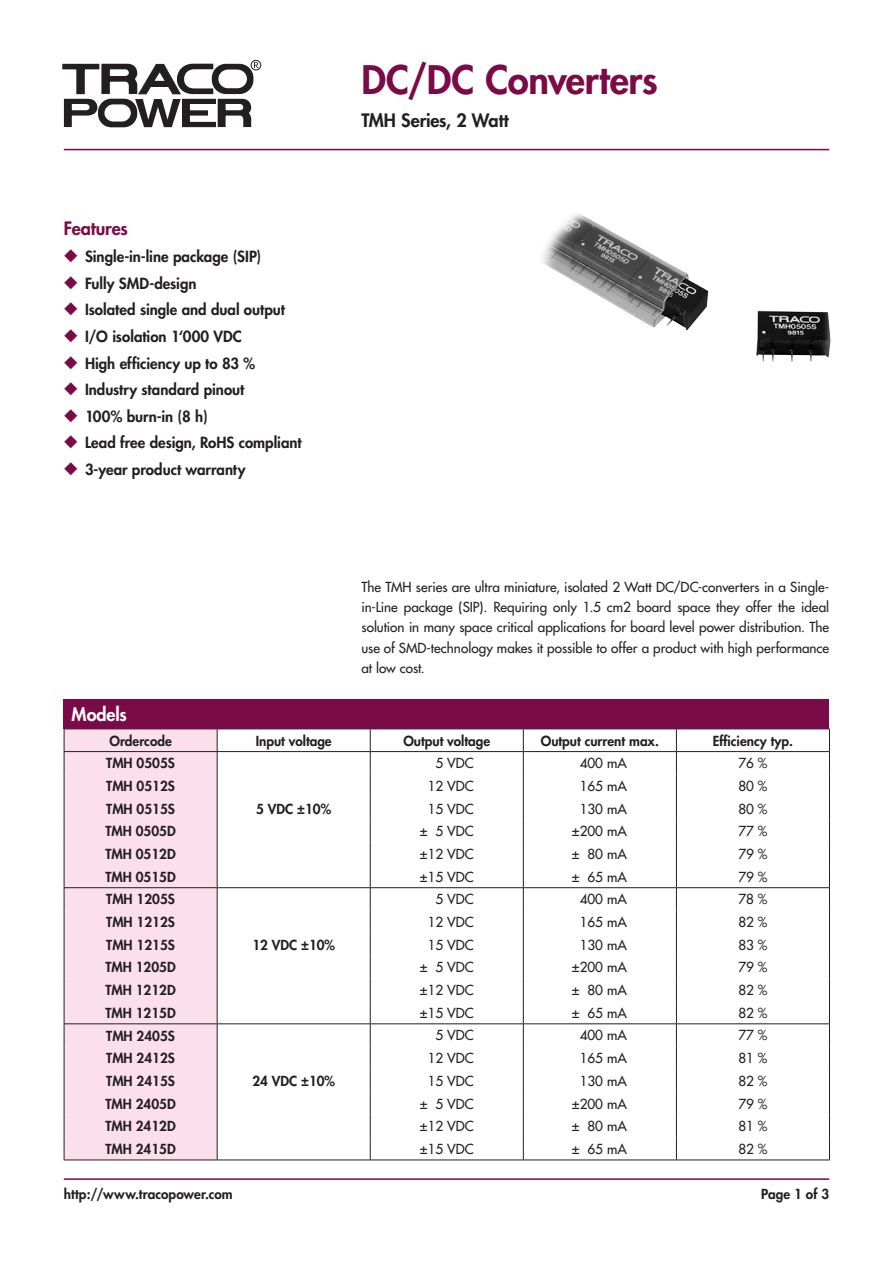
<style>
.page{position:relative;width:893px;height:1263px;background:#fff}
.page>*{position:absolute;margin:0;border:0;box-sizing:border-box;transform-origin:0 0}
.t1{font:800 38.25px "Futura";letter-spacing:-.005em;color:#7b0b46}
.t2{font:800 18px "Futura";letter-spacing:-.01em;color:#231f20}
.Features_Heavy{font:800 18px "Futura";letter-spacing:-.01em;color:#7b0b46}
.t3{font:800 18px "Futura";letter-spacing:-.005em;color:#fff}
.Features_Heavy-2{font:800 15px "Futura";color:#231f20}
.Text_medium{font:13.5px/20.2px "Futura";color:#231f20;text-align:justify}
.Tabelle_Heavy{font:800 13.5px "Futura";color:#231f20}
.Tabelle_Heavy-2{font:13.5px "Futura";color:#231f20}
.s1{color:#7b0b46}
</style>
<div class="page">
<div style="left:251px;top:60px;width:10px;height:10px;border:1px solid #231f20;border-radius:50%"></div>
<svg style="left:62px;top:62px;width:197px;height:65px"></svg>
<hr style="left:64px;top:1178px;width:765px;height:2px;background:#7b0b46">
<hr style="left:64px;top:149px;width:765px;height:1px;background:#7b0b46">
<div style="left:65px;top:730px;width:152px;height:430px;background:#fbdfeb"></div>
<hr style="left:64px;top:729px;width:153px;height:1px;background:#231f20">
<hr style="left:217px;top:729px;width:153px;height:1px;background:#231f20">
<hr style="left:370px;top:729px;width:153px;height:1px;background:#231f20">
<hr style="left:523px;top:729px;width:153px;height:1px;background:#231f20">
<hr style="left:676px;top:729px;width:154px;height:1px;background:#231f20">
<hr style="left:64px;top:751px;width:153px;height:1px;background:#231f20">
<hr style="left:217px;top:751px;width:153px;height:1px;background:#231f20">
<hr style="left:370px;top:751px;width:153px;height:1px;background:#231f20">
<hr style="left:523px;top:751px;width:153px;height:1px;background:#231f20">
<hr style="left:676px;top:751px;width:154px;height:1px;background:#231f20">
<hr style="left:64px;top:887px;width:153px;height:1px;background:#231f20">
<hr style="left:217px;top:887px;width:153px;height:1px;background:#231f20">
<hr style="left:370px;top:887px;width:153px;height:1px;background:#231f20">
<hr style="left:523px;top:887px;width:153px;height:1px;background:#231f20">
<hr style="left:676px;top:887px;width:154px;height:1px;background:#231f20">
<svg style="left:370px;top:729px;width:1px;height:431px"></svg>
<svg style="left:523px;top:729px;width:1px;height:431px"></svg>
<svg style="left:676px;top:729px;width:1px;height:431px"></svg>
<svg style="left:829px;top:729px;width:1px;height:431px"></svg>
<hr style="left:64px;top:1160px;width:153px;height:1px;background:#231f20">
<hr style="left:217px;top:1160px;width:153px;height:1px;background:#231f20">
<hr style="left:370px;top:1160px;width:153px;height:1px;background:#231f20">
<hr style="left:523px;top:1160px;width:153px;height:1px;background:#231f20">
<hr style="left:676px;top:1160px;width:154px;height:1px;background:#231f20">
<svg style="left:64px;top:729px;width:1px;height:431px"></svg>
<svg style="left:217px;top:729px;width:1px;height:431px"></svg>
<hr style="left:64px;top:1023px;width:153px;height:1px;background:#231f20">
<hr style="left:217px;top:1023px;width:153px;height:1px;background:#231f20">
<hr style="left:370px;top:1023px;width:153px;height:1px;background:#231f20">
<hr style="left:523px;top:1023px;width:153px;height:1px;background:#231f20">
<hr style="left:676px;top:1023px;width:154px;height:1px;background:#231f20">
<div style="left:64px;top:699px;width:765px;height:30px;background:#7b0b46"></div>
<img style="left:542px;top:213px;width:288px;height:148px">
<p class="Features_Heavy" style="left:64px;top:217px;width:66px">Features</p>
<p class="Features_Heavy-2" style="left:64px;top:247px;width:199px"><span class="s1">◆</span> Single-in-line package (SIP)</p>
<p class="Features_Heavy-2" style="left:64px;top:274px;width:134px"><span class="s1">◆</span> Fully SMD-design</p>
<p class="Features_Heavy-2" style="left:64px;top:300px;width:223px"><span class="s1">◆</span> Isolated single and dual output</p>
<p class="Features_Heavy-2" style="left:64px;top:327px;width:180px"><span class="s1">◆</span> I/O isolation 1‘000 VDC</p>
<p class="Features_Heavy-2" style="left:64px;top:353px;width:193px"><span class="s1">◆</span> High efficiency up to 83 %</p>
<p class="Features_Heavy-2" style="left:64px;top:380px;width:182px"><span class="s1">◆</span> Industry standard pinout</p>
<p class="Features_Heavy-2" style="left:64px;top:407px;width:145px"><span class="s1">◆</span> 100% burn-in (8 h)</p>
<p class="Features_Heavy-2" style="left:64px;top:433px;width:239px"><span class="s1">◆</span> Lead free design, RoHS compliant</p>
<p class="Features_Heavy-2" style="left:64px;top:460px;width:183px"><span class="s1">◆</span> 3-year product warranty</p>
<p class="t3" style="left:72px;top:702px;width:57px">Models</p>
<p class="t1" style="left:361px;top:56px;width:298px">DC/DC Converters</p>
<p class="t2" style="left:361px;top:109px;width:149px">TMH Series, 2 Watt</p>
<p class="Text_medium" style="left:361px;top:577px;width:469px">The TMH series are ultra miniature, isolated 2 Watt DC/DC-converters in a Single&shy;in-Line package (SIP). Requiring only 1.5 cm2 board space they offer the ideal solution in many space critical applications for board level power distribution. The use of SMD-technology makes it possible to offer a product with high performance at low cost.</p>
<p class="Tabelle_Heavy" style="left:109px;top:732px;width:64px">Ordercode</p>
<p class="Tabelle_Heavy" style="left:256px;top:732px;width:78px">Input voltage</p>
<p class="Tabelle_Heavy" style="left:403px;top:732px;width:88px">Output voltage</p>
<p class="Tabelle_Heavy" style="left:541px;top:732px;width:120px">Output current max.</p>
<p class="Tabelle_Heavy" style="left:713px;top:732px;width:82px">Efficiency typ.</p>
<p class="Tabelle_Heavy" style="left:106px;top:755px;width:70px">TMH 0505S</p>
<p class="Tabelle_Heavy-2" style="left:435px;top:755px;width:40px">5 VDC</p>
<p class="Tabelle_Heavy-2" style="left:580px;top:755px;width:49px">400 mA</p>
<p class="Tabelle_Heavy-2" style="left:738px;top:755px;width:31px">76 %</p>
<p class="Tabelle_Heavy" style="left:106px;top:777px;width:70px">TMH 0512S</p>
<p class="Tabelle_Heavy-2" style="left:428px;top:777px;width:48px">12 VDC</p>
<p class="Tabelle_Heavy-2" style="left:580px;top:777px;width:49px">165 mA</p>
<p class="Tabelle_Heavy-2" style="left:738px;top:777px;width:31px">80 %</p>
<p class="Tabelle_Heavy" style="left:106px;top:800px;width:70px">TMH 0515S</p>
<p class="Tabelle_Heavy" style="left:256px;top:800px;width:76px">5 VDC ±10%</p>
<p class="Tabelle_Heavy-2" style="left:428px;top:800px;width:48px">15 VDC</p>
<p class="Tabelle_Heavy-2" style="left:580px;top:800px;width:49px">130 mA</p>
<p class="Tabelle_Heavy-2" style="left:738px;top:800px;width:31px">80 %</p>
<p class="Tabelle_Heavy" style="left:105px;top:823px;width:72px">TMH 0505D</p>
<p class="Tabelle_Heavy-2" style="left:420px;top:823px;width:55px">± 5 VDC</p>
<p class="Tabelle_Heavy-2" style="left:572px;top:823px;width:56px">±200 mA</p>
<p class="Tabelle_Heavy-2" style="left:738px;top:823px;width:31px">77 %</p>
<p class="Tabelle_Heavy" style="left:105px;top:845px;width:72px">TMH 0512D</p>
<p class="Tabelle_Heavy-2" style="left:420px;top:845px;width:55px">±12 VDC</p>
<p class="Tabelle_Heavy-2" style="left:572px;top:845px;width:56px">± 80 mA</p>
<p class="Tabelle_Heavy-2" style="left:738px;top:845px;width:31px">79 %</p>
<p class="Tabelle_Heavy" style="left:105px;top:868px;width:72px">TMH 0515D</p>
<p class="Tabelle_Heavy-2" style="left:420px;top:868px;width:55px">±15 VDC</p>
<p class="Tabelle_Heavy-2" style="left:572px;top:868px;width:56px">± 65 mA</p>
<p class="Tabelle_Heavy-2" style="left:738px;top:868px;width:31px">79 %</p>
<p class="Tabelle_Heavy" style="left:106px;top:891px;width:70px">TMH 1205S</p>
<p class="Tabelle_Heavy-2" style="left:435px;top:891px;width:40px">5 VDC</p>
<p class="Tabelle_Heavy-2" style="left:580px;top:891px;width:49px">400 mA</p>
<p class="Tabelle_Heavy-2" style="left:738px;top:891px;width:31px">78 %</p>
<p class="Tabelle_Heavy" style="left:106px;top:913px;width:70px">TMH 1212S</p>
<p class="Tabelle_Heavy-2" style="left:428px;top:913px;width:48px">12 VDC</p>
<p class="Tabelle_Heavy-2" style="left:580px;top:913px;width:49px">165 mA</p>
<p class="Tabelle_Heavy-2" style="left:738px;top:913px;width:31px">82 %</p>
<p class="Tabelle_Heavy" style="left:106px;top:936px;width:70px">TMH 1215S</p>
<p class="Tabelle_Heavy" style="left:252px;top:936px;width:84px">12 VDC ±10%</p>
<p class="Tabelle_Heavy-2" style="left:428px;top:936px;width:48px">15 VDC</p>
<p class="Tabelle_Heavy-2" style="left:580px;top:936px;width:49px">130 mA</p>
<p class="Tabelle_Heavy-2" style="left:738px;top:936px;width:31px">83 %</p>
<p class="Tabelle_Heavy" style="left:105px;top:959px;width:72px">TMH 1205D</p>
<p class="Tabelle_Heavy-2" style="left:420px;top:959px;width:55px">± 5 VDC</p>
<p class="Tabelle_Heavy-2" style="left:572px;top:959px;width:56px">±200 mA</p>
<p class="Tabelle_Heavy-2" style="left:738px;top:959px;width:31px">79 %</p>
<p class="Tabelle_Heavy" style="left:105px;top:981px;width:72px">TMH 1212D</p>
<p class="Tabelle_Heavy-2" style="left:420px;top:982px;width:55px">±12 VDC</p>
<p class="Tabelle_Heavy-2" style="left:572px;top:982px;width:56px">± 80 mA</p>
<p class="Tabelle_Heavy-2" style="left:738px;top:982px;width:31px">82 %</p>
<p class="Tabelle_Heavy" style="left:105px;top:1004px;width:72px">TMH 1215D</p>
<p class="Tabelle_Heavy-2" style="left:420px;top:1004px;width:55px">±15 VDC</p>
<p class="Tabelle_Heavy-2" style="left:572px;top:1004px;width:56px">± 65 mA</p>
<p class="Tabelle_Heavy-2" style="left:738px;top:1004px;width:31px">82 %</p>
<p class="Tabelle_Heavy" style="left:106px;top:1027px;width:70px">TMH 2405S</p>
<p class="Tabelle_Heavy-2" style="left:435px;top:1027px;width:40px">5 VDC</p>
<p class="Tabelle_Heavy-2" style="left:580px;top:1027px;width:49px">400 mA</p>
<p class="Tabelle_Heavy-2" style="left:738px;top:1027px;width:31px">77 %</p>
<p class="Tabelle_Heavy" style="left:106px;top:1050px;width:70px">TMH 2412S</p>
<p class="Tabelle_Heavy-2" style="left:428px;top:1050px;width:48px">12 VDC</p>
<p class="Tabelle_Heavy-2" style="left:580px;top:1050px;width:49px">165 mA</p>
<p class="Tabelle_Heavy-2" style="left:738px;top:1050px;width:31px">81 %</p>
<p class="Tabelle_Heavy" style="left:106px;top:1072px;width:70px">TMH 2415S</p>
<p class="Tabelle_Heavy" style="left:252px;top:1072px;width:84px">24 VDC ±10%</p>
<p class="Tabelle_Heavy-2" style="left:428px;top:1072px;width:48px">15 VDC</p>
<p class="Tabelle_Heavy-2" style="left:580px;top:1072px;width:49px">130 mA</p>
<p class="Tabelle_Heavy-2" style="left:738px;top:1072px;width:31px">82 %</p>
<p class="Tabelle_Heavy" style="left:105px;top:1095px;width:72px">TMH 2405D</p>
<p class="Tabelle_Heavy-2" style="left:420px;top:1095px;width:55px">± 5 VDC</p>
<p class="Tabelle_Heavy-2" style="left:572px;top:1095px;width:56px">±200 mA</p>
<p class="Tabelle_Heavy-2" style="left:738px;top:1095px;width:31px">79 %</p>
<p class="Tabelle_Heavy" style="left:105px;top:1118px;width:72px">TMH 2412D</p>
<p class="Tabelle_Heavy-2" style="left:420px;top:1118px;width:55px">±12 VDC</p>
<p class="Tabelle_Heavy-2" style="left:572px;top:1118px;width:56px">± 80 mA</p>
<p class="Tabelle_Heavy-2" style="left:738px;top:1118px;width:31px">81 %</p>
<p class="Tabelle_Heavy" style="left:105px;top:1140px;width:72px">TMH 2415D</p>
<p class="Tabelle_Heavy-2" style="left:420px;top:1140px;width:55px">±15 VDC</p>
<p class="Tabelle_Heavy-2" style="left:572px;top:1140px;width:56px">± 65 mA</p>
<p class="Tabelle_Heavy-2" style="left:738px;top:1140px;width:31px">82 %</p>
<p class="Tabelle_Heavy" style="left:64px;top:1185px;width:170px">http://www.tracopower.com</p>
<p class="Tabelle_Heavy" style="left:761px;top:1185px;width:69px">Page 1 of 3</p>
</div>
